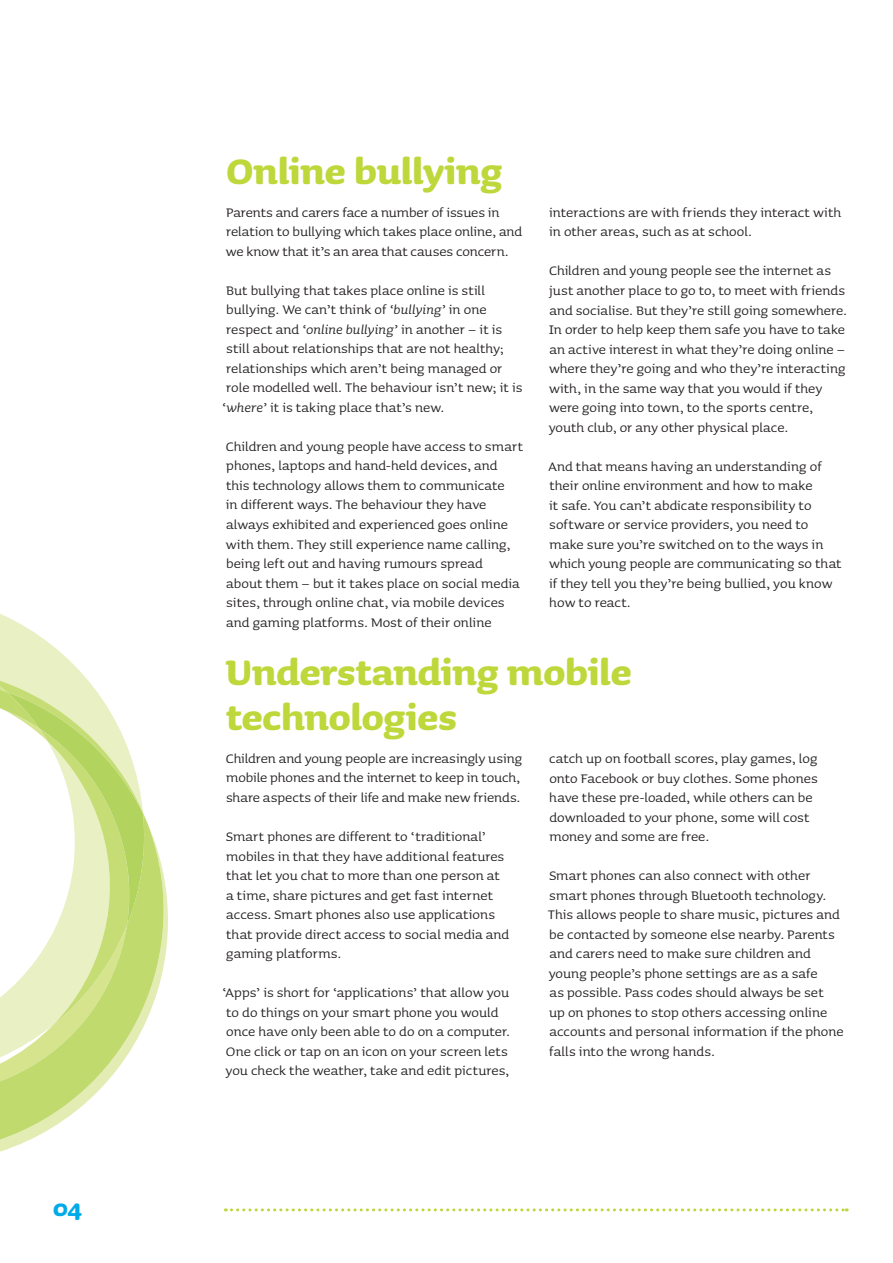
<style>
.page{position:relative;width:893px;height:1263px;background:#fff}
.page>*{position:absolute;margin:0;border:0;box-sizing:border-box;transform-origin:0 0}
.t1{font:700 45px/45px "Sauna Pro";letter-spacing:-.005em;color:#bed73b}
.t2{font:700 30px "Sauna Pro";color:#00aae9}
.t3{font:16.5px/19.5px "Sauna Pro";color:#231f20}
.s1{font-style:italic}
</style>
<div class="page">
<svg style="left:225px;top:1208px;width:622px;height:3px"></svg>
<svg style="left:0;top:614px;width:89px;height:67px;fill:#e9f0c4"></svg>
<svg style="left:0;top:822px;width:168px;height:318px"></svg>
<svg style="left:0;top:681px;width:147px;height:344px"></svg>
<h2 class="t2" style="left:53px;top:1189px;width:31px">04</h2>
<h1 class="t1" style="left:227px;top:148px;width:277px">Online bullying</h1>
<p class="t3" style="left:226px;top:203px;width:298px">Parents and carers face a number of issues in relation to bullying which takes place online, and we know that it’s an area that causes concern.</p>
<p class="t3" style="left:222px;top:281px;width:302px">But bullying that takes place online is still bullying. We can’t think of <span class="s1">‘bullying’</span> in one respect and <span class="s1">‘online bullying’</span> in another – it is still about relationships that are not healthy; relationships which aren’t being managed or role modelled well. The behaviour isn’t new; it is <span class="s1">‘where’</span> it is taking place that’s new.</p>
<p class="t3" style="left:226px;top:437px;width:299px">Children and young people have access to smart phones, laptops and hand-held devices, and this technology allows them to communicate<br>in different ways. The behaviour they have always exhibited and experienced goes online with them. They still experience name calling, being left out and having rumours spread<br>about them – but it takes place on social media sites, through online chat, via mobile devices and gaming platforms. Most of their online</p>
<p class="t3" style="left:549px;top:203px;width:294px">interactions are with friends they interact with in other areas, such as at school.</p>
<p class="t3" style="left:549px;top:261px;width:300px">Children and young people see the internet as just another place to go to, to meet with friends and socialise. But they’re still going somewhere.<br>In order to help keep them safe you have to take an active interest in what they’re doing online – where they’re going and who they’re interacting with, in the same way that you would if they were going into town, to the sports centre, youth club, or any other physical place.</p>
<p class="t3" style="left:548px;top:456px;width:295px">And that means having an understanding of their online environment and how to make<br>it safe. You can’t abdicate responsibility to software or service providers, you need to make sure you’re switched on to the ways in which young people are communicating so that if they tell you they’re being bullied, you know how to react.</p>
<h1 class="t1" style="left:225px;top:649px;width:408px">Understanding mobile technologies</h1>
<p class="t3" style="left:226px;top:749px;width:298px">Children and young people are increasingly using mobile phones and the internet to keep in touch, share aspects of their life and make new friends.</p>
<p class="t3" style="left:226px;top:827px;width:285px">Smart phones are different to ‘traditional’ mobiles in that they have additional features that let you chat to more than one person at a time, share pictures and get fast internet access. Smart phones also use applications that provide direct access to social media and gaming platforms.</p>
<p class="t3" style="left:222px;top:983px;width:289px">‘Apps’ is short for ‘applications’ that allow you to do things on your smart phone you would once have only been able to do on a computer.<br>One click or tap on an icon on your screen lets you check the weather, take and edit pictures,</p>
<p class="t3" style="left:549px;top:749px;width:270px">catch up on football scores, play games, log onto Facebook or buy clothes. Some phones have these pre-loaded, while others can be downloaded to your phone, some will cost money and some are free.</p>
<p class="t3" style="left:548px;top:866px;width:297px">Smart phones can also connect with other smart phones through Bluetooth technology.<br>This allows people to share music, pictures and be contacted by someone else nearby. Parents and carers need to make sure children and young people’s phone settings are as a safe<br>as possible. Pass codes should always be set<br>up on phones to stop others accessing online accounts and personal information if the phone falls into the wrong hands.</p>
</div>
